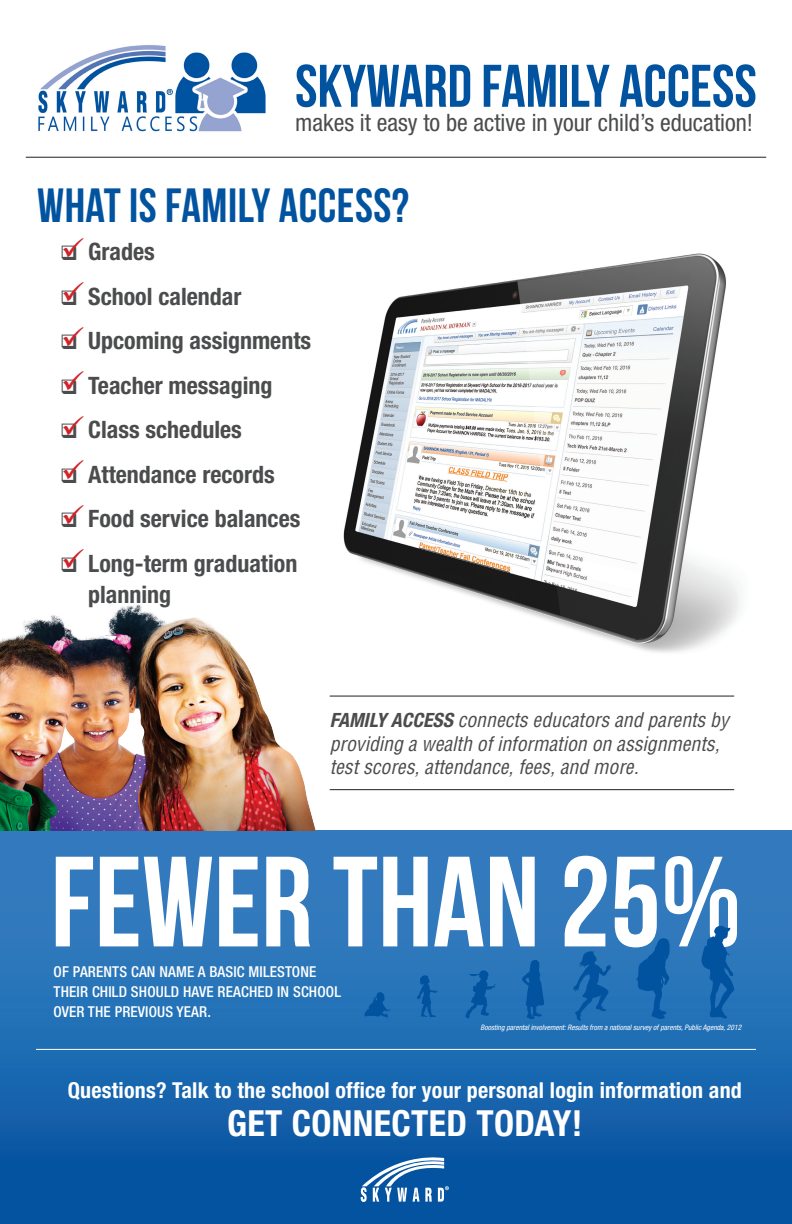
<style>
.page{position:relative;width:792px;height:1224px;background:#fff}
.page>*{position:absolute;margin:0;border:0;box-sizing:border-box;transform-origin:0 0}
.t1{font:700 128.1px "Bebas Neue";color:#fff}
.t2{font:700 60px "Bebas Neue";color:#0153a0}
.t3{font:700 48px "Bebas Neue";letter-spacing:.01em;color:#0153a0}
.t4{font:700 condensed 36px "Helvetica Neue";letter-spacing:.01em;color:#fff}
.t5{font:700 condensed 24px/31px "Helvetica Neue";color:#4b4c4d}
.t6{font:condensed 24px "Helvetica Neue";color:#4b4c4d}
.t7{font:700 condensed 22px "Helvetica Neue";letter-spacing:.01em;color:#fff}
.t8{font:italic condensed 19.7px/23.6px "Helvetica";color:#4b4c4d}
.t9{font:500 condensed 15px/20px "Helvetica Neue";letter-spacing:.01em;color:#fff}
.t10{font:italic condensed 7.5px "Helvetica Neue";color:#fff}
.s1{font-family:"Helvetica Neue";font-weight:700}
</style>
<div class="page">
<img style="left:343px;top:253px;width:398px;height:400px">
<hr style="left:330px;top:789px;width:404px;height:1px;background:#231f20">
<hr style="left:330px;top:696px;width:404px;height:1px;background:#231f20">
<hr style="left:26px;top:157px;width:740px;height:1px;background:#231f20">
<img style="left:38px;top:45px;width:228px;height:87px">
<div style="left:0;top:831px;width:792px;height:393px;background:linear-gradient(to bottom,#3c83c4,#0252a0)"></div>
<svg style="left:364px;top:992px;width:27px;height:27px"></svg>
<svg style="left:465px;top:970px;width:31px;height:49px"></svg>
<svg style="left:417px;top:975px;width:21px;height:42px"></svg>
<svg style="left:573px;top:951px;width:38px;height:70px"></svg>
<svg style="left:636px;top:938px;width:34px;height:81px"></svg>
<svg style="left:701px;top:926px;width:33px;height:93px"></svg>
<svg style="left:522px;top:960px;width:22px;height:59px"></svg>
<hr style="left:36px;top:1049px;width:720px;height:1px;background:#fff">
<svg style="left:361px;top:1150px;width:88px;height:52px"></svg>
<img style="left:0;top:604px;width:318px;height:227px">
<p class="t2" style="left:295px;top:53px;width:463px">SKYWARD FAMILY ACCESS</p>
<p class="t6" style="left:295px;top:108px;width:460px">makes it easy to be active in your child’s education!</p>
<p class="t3" style="left:37px;top:179px;width:374px">WHAT IS FAMILY ACCESS?</p>
<p class="t5" style="left:60px;top:236px;width:96px">❑ Grades</p>
<p class="t5" style="left:60px;top:280px;width:183px">❑ School calendar</p>
<p class="t5" style="left:60px;top:325px;width:252px">❑ Upcoming assignments</p>
<p class="t5" style="left:60px;top:369px;width:214px">❑ Teacher messaging</p>
<p class="t5" style="left:60px;top:414px;width:183px">❑ Class schedules</p>
<p class="t5" style="left:60px;top:458px;width:216px">❑ Attendance records</p>
<p class="t5" style="left:60px;top:503px;width:242px">❑ Food service balances</p>
<p class="t5" style="left:88px;top:547px;width:211px;text-indent:-28px">❑ Long-term graduation planning</p>
<p class="t8" style="left:330px;top:708px;width:401px"><span class="s1">FAMILY ACCESS</span> connects educators and parents by providing a wealth of information on assignments, test scores, attendance, fees, and more.</p>
<p class="t1" style="left:51px;top:832px;width:692px">FEWER THAN 25%</p>
<p class="t9" style="left:54px;top:961px;width:289px">OF PARENTS CAN NAME A BASIC MILESTONE<br>THEIR CHILD SHOULD HAVE REACHED IN SCHOOL<br>OVER THE PREVIOUS YEAR.</p>
<p class="t10" style="left:481px;top:1023px;width:262px">Boosting parental involvement: Results from a national survey of parents, Public Agenda, 2012</p>
<p class="t7" style="left:68px;top:1077px;width:676px">Questions? Talk to the school office for your personal login information and</p>
<p class="t4" style="left:227px;top:1101px;width:357px">GET CONNECTED TODAY!</p>
</div>
